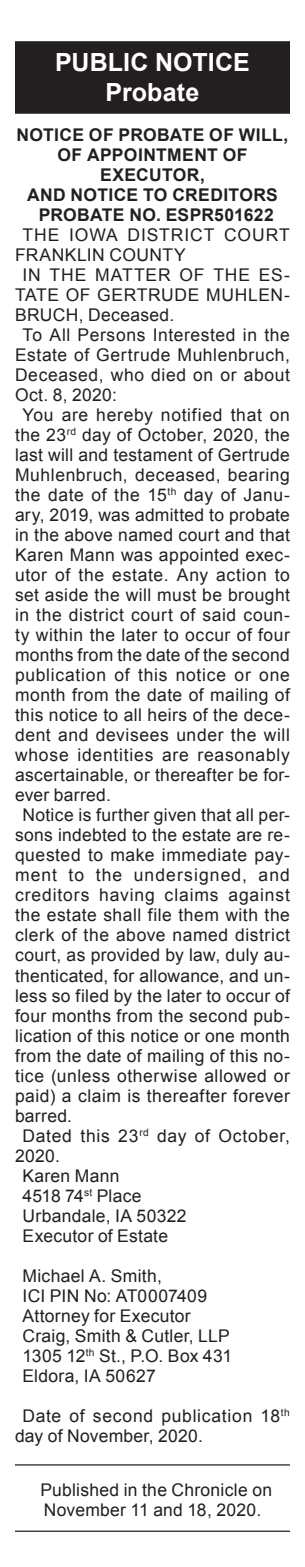
<style>
.page{position:relative;width:305px;height:1567px;background:#fff}
.page>*{position:absolute;margin:0;border:0;box-sizing:border-box;transform-origin:0 0}
.Reversed_Heading_All{font:700 25px "Arial";letter-spacing:.005em;color:#fff}
.Reversed_Heading_Tit{font:700 25px "Arial";letter-spacing:.01em;color:#fff}
._1_Column_Arial{font:17.5px/20px "Arial";letter-spacing:.025em;color:#231f20;text-align:justify}
._1st_Heading{font:700 17.5px/20px "Arial";letter-spacing:.02em;color:#231f20;text-align:center}
._1_Column_Arial-2{font:17.5px/20px "Arial";letter-spacing:.045em;color:#231f20}
._2nd_Heading{font:700 17.5px "Arial";letter-spacing:.01em;color:#231f20}
</style>
<div class="page">
<div style="left:15px;top:41px;width:275px;height:43px;background:#231f20"></div>
<div style="left:15px;top:71px;width:275px;height:43px;background:#231f20"></div>
<hr style="left:15px;top:1463px;width:275px;height:2px;background:#231f20">
<hr style="left:15px;top:1530px;width:275px;height:1px;background:#231f20">
<p class="Reversed_Heading_All" style="left:55px;top:45px;width:196px">PUBLIC NOTICE</p>
<p class="Reversed_Heading_Tit" style="left:105px;top:75px;width:96px">Probate</p>
<p class="_1st_Heading" style="left:17px;top:125px;width:273px">NOTICE OF PROBATE OF WILL,<br>OF APPOINTMENT OF<br>EXECUTOR,<br>AND NOTICE TO CREDITORS</p>
<p class="_2nd_Heading" style="left:39px;top:203px;width:237px">PROBATE NO. ESPR501622</p>
<p class="_1_Column_Arial-2" style="left:15px;top:225px;width:277px;text-indent:8px">THE IOWA DISTRICT COURT<br>FRANKLIN COUNTY</p>
<p class="_1_Column_Arial" style="left:15px;top:265px;width:276px;text-indent:8px">IN THE MATTER OF THE ES-TATE OF GERTRUDE MUHLEN-BRUCH, Deceased.</p>
<p class="_1_Column_Arial" style="left:15px;top:325px;width:277px;text-indent:8px">To All Persons Interested in the Estate of Gertrude Muhlenbruch, Deceased, who died on or about Oct. 8, 2020:</p>
<p class="_1_Column_Arial" style="left:15px;top:405px;width:277px;text-indent:8px">You are hereby notified that on the 23<sup>rd</sup> day of October, 2020, the last will and testament of Gertrude Muhlenbruch, deceased, bearing the date of the 15<sup>th</sup> day of Janu&shy;ary, 2019, was admitted to probate in the above named court and that Karen Mann was appointed exec&shy;utor of the estate. Any action to set aside the will must be brought in the district court of said coun&shy;ty within the later to occur of four months from the date of the second publication of this notice or one month from the date of mailing of this notice to all heirs of the dece&shy;dent and devisees under the will whose identities are reasonably ascertainable, or thereafter be for&shy;ever barred.</p>
<p class="_1_Column_Arial" style="left:15px;top:805px;width:277px;text-indent:8px">Notice is further given that all per&shy;sons indebted to the estate are re&shy;quested to make immediate pay&shy;ment to the undersigned, and creditors having claims against the estate shall file them with the clerk of the above named district court, as provided by law, duly au&shy;thenticated, for allowance, and un&shy;less so filed by the later to occur of four months from the second pub&shy;lication of this notice or one month from the date of mailing of this no&shy;tice (unless otherwise allowed or paid) a claim is thereafter forever barred.</p>
<p class="_1_Column_Arial" style="left:15px;top:1125px;width:276px;text-indent:8px">Dated this 23<sup>rd</sup> day of October,<br>2020.</p>
<p class="_1_Column_Arial" style="left:22px;top:1165px;width:98px">Karen Mann</p>
<p class="_1_Column_Arial" style="left:22px;top:1185px;width:121px">4518 74<sup>st</sup> Place</p>
<p class="_1_Column_Arial" style="left:22px;top:1205px;width:166px">Urbandale, IA 50322</p>
<p class="_1_Column_Arial" style="left:22px;top:1225px;width:147px">Executor of Estate</p>
<p class="_1_Column_Arial" style="left:22px;top:1265px;width:141px">Michael A. Smith,</p>
<p class="_1_Column_Arial" style="left:22px;top:1285px;width:186px">ICI PIN No: AT0007409</p>
<p class="_1_Column_Arial" style="left:22px;top:1305px;width:170px">Attorney for Executor</p>
<p class="_1_Column_Arial" style="left:22px;top:1325px;width:209px">Craig, Smith &amp; Cutler, LLP</p>
<p class="_1_Column_Arial" style="left:22px;top:1345px;width:211px">1305 12<sup>th</sup> St., P.O. Box 431</p>
<p class="_1_Column_Arial" style="left:22px;top:1365px;width:135px">Eldora, IA 50627</p>
<p class="_1_Column_Arial" style="left:15px;top:1405px;width:276px;text-indent:8px">Date of second publication 18<sup>th </sup>day of November, 2020.</p>
<p class="_1_Column_Arial" style="left:40px;top:1479px;width:233px">Published in the Chronicle on<br>November 11 and 18, 2020.</p>
</div>
